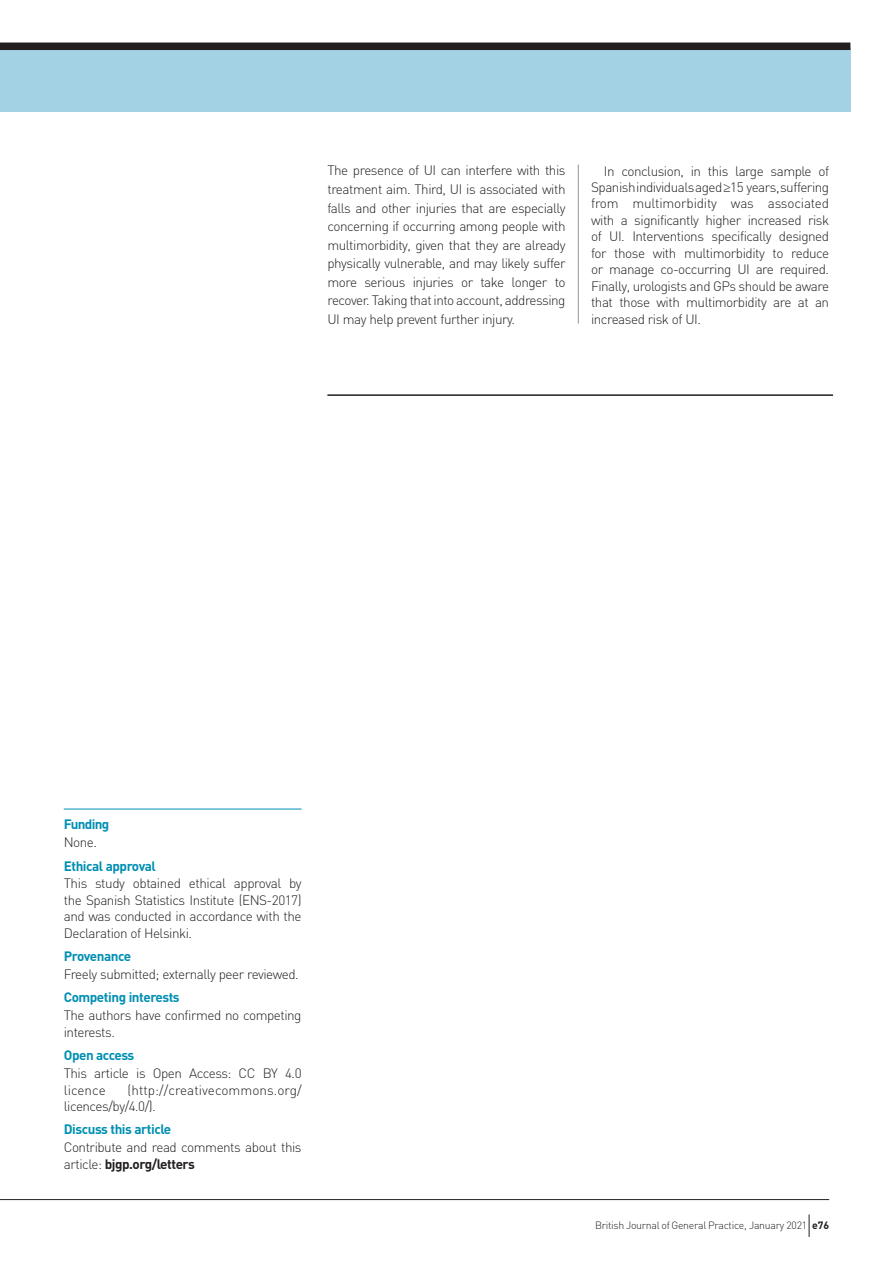
<style>
.page{position:relative;width:893px;height:1263px;background:#fff}
.page>*{position:absolute;margin:0;border:0;box-sizing:border-box;transform-origin:0 0}
.t1{font:300 13.5px/16.5px "DIN";letter-spacing:-.035em;color:#231f20;text-align:justify}
.t2{font:700 13.5px "DIN";letter-spacing:-.035em;color:#008fb3}
.t3{font:300 13.5px/16.5px "DIN";letter-spacing:.005em;color:#231f20}
.t4{font:300 10.5px "DIN";letter-spacing:-.025em;color:#231f20}
.s1{font-family:"Helvetica"}
.s2{font-weight:700}
</style>
<div class="page">
<div style="left:0;top:48px;width:850px;height:64px;background:#a2d2e3"></div>
<div style="left:0;top:43px;width:850px;height:7px;background:#231f20"></div>
<hr style="left:578px;top:165px;width:1px;height:159px;background:#939598">
<hr style="left:64px;top:809px;width:238px;height:1px;background:#008fb3">
<hr style="left:327px;top:394px;width:506px;height:2px;background:#231f20">
<hr style="left:0;top:1199px;width:829px;height:1px;background:#231f20">
<svg style="left:809px;top:1214px;width:1px;height:23px"></svg>
<p class="t1" style="left:327px;top:161px;width:240px;line-height:18.6px">The presence of UI can interfere with this treatment aim. Third, UI is associated with falls and other injuries that are especially concerning if occurring among people with multimorbidity, given that they are already physically vulnerable, and may likely suffer more serious injuries or take longer to recover. Taking that into account, addressing UI may help prevent further injury.</p>
<p class="t1" style="left:591px;top:162px;width:240px;text-indent:13px">In conclusion, in this large sample of Spanish individuals aged <span class="s1">≥</span>15 years, suffering from multimorbidity was associated with a significantly higher increased risk of UI. Interventions specifically designed for those with multimorbidity to reduce or manage co-occurring UI are required.<br>Finally, urologists and GPs should be aware that those with multimorbidity are at an increased risk of UI.</p>
<p class="t2" style="left:64px;top:816px;width:47px">Funding</p>
<p class="t1" style="left:64px;top:834px;width:35px">None.</p>
<p class="t2" style="left:64px;top:857px;width:94px">Ethical approval</p>
<p class="t1" style="left:64px;top:875px;width:239px">This study obtained ethical approval by the Spanish Statistics Institute (ENS-2017) and was conducted in accordance with the Declaration of Helsinki.</p>
<p class="t2" style="left:64px;top:947px;width:69px">Provenance</p>
<p class="t1" style="left:64px;top:966px;width:237px">Freely submitted; externally peer reviewed.</p>
<p class="t2" style="left:64px;top:989px;width:117px">Competing interests</p>
<p class="t1" style="left:64px;top:1007px;width:239px">The authors have confirmed no competing interests.</p>
<p class="t2" style="left:64px;top:1046px;width:72px">Open access</p>
<p class="t1" style="left:64px;top:1065px;width:239px">This article is Open Access: CC BY 4.0 licence</p>
<p class="t3" style="left:64px;top:1081px;width:239px;text-indent:64px">(http://creativecommons.org/ licences/by/4.0/).</p>
<p class="t2" style="left:64px;top:1121px;width:109px">Discuss this article</p>
<p class="t1" style="left:64px;top:1139px;width:239px">Contribute and read comments about this article: <span class="s2">bjgp.org/letters</span></p>
<p class="t4" style="left:595px;top:1219px;width:236px">British Journal of General Practice, January 2021 <span class="s2">e76</span></p>
</div>
